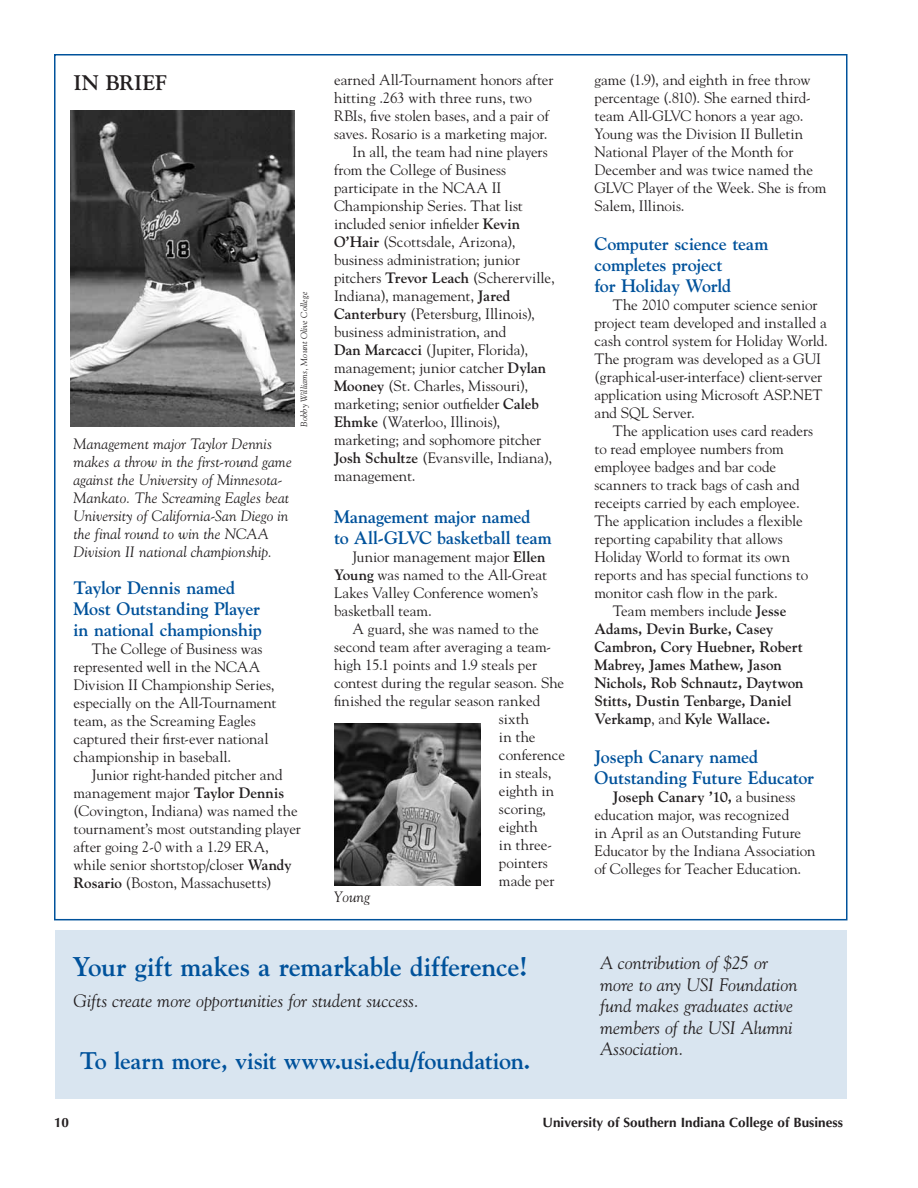
<style>
.page{position:relative;width:918px;height:1188px;background:#fff}
.page>*{position:absolute;margin:0;border:0;box-sizing:border-box;transform-origin:0 0}
.t1{font:700 27px "Goudy";letter-spacing:-.015em;color:#00529b}
.t2{font:700 24px "Goudy";letter-spacing:-.015em;color:#00529b}
.t3{font:700 21px "Goudy";letter-spacing:-.005em;color:#231f20}
.t4{font:700 18px/21px "Goudy";letter-spacing:-.01em;color:#00529b}
.t5{font:italic 18px/21.6px "Goudy";color:#231f20}
.t6{font:15px/18px "Goudy";letter-spacing:-.005em;color:#231f20}
.t7{font:italic 15px/18px "Goudy";letter-spacing:.01em;color:#231f20}
.t8{font:700 15px "Goudy";letter-spacing:-.005em;color:#231f20}
.t9{font:700 13.5px "Optima";color:#231f20}
.t10{font:italic 9px "Goudy";letter-spacing:.025em;color:#231f20}
.s1{font-weight:700}
.s2{font-weight:400}
</style>
<div class="page">
<img style="left:334px;top:723px;width:147px;height:163px">
<div style="left:55px;top:930px;width:791px;height:169px;background:#d9e5f0"></div>
<img style="left:71px;top:110px;width:224px;height:317px">
<h3 class="t3" style="left:74px;top:69px;width:95px">IN BRIEF</h3>
<p class="t7" style="left:74px;top:435px;width:220px">Management major Taylor Dennis makes a throw in the first-round game against the University of Minnesota-Mankato. The Screaming Eagles beat University of California-San Diego in the final round to win the NCAA Division II national championship.</p>
<p class="t10" style="left:298px;top:427px;width:136px;rotate:-90deg">Bobby Williams, Mount Olive College</p>
<p class="t4" style="left:74px;top:577px;width:190px">Taylor Dennis named<br>Most Outstanding Player in national championship</p>
<p class="t6" style="left:74px;top:639px;width:204px;text-indent:18px">The College of Business was represented well in the NCAA<br>Division II Championship Series, especially on the All-Tournament team, as the Screaming Eagles captured their first-ever national championship in baseball.</p>
<p class="t6" style="left:74px;top:765px;width:229px;text-indent:18px">Junior right-handed pitcher and management major <span class="s1">Taylor Dennis </span>(Covington, Indiana) was named the tournament’s most outstanding player after going 2-0 with a 1.29 ERA, while senior shortstop/closer <span class="s1">Wandy Rosario</span> (Boston, Massachusetts)</p>
<p class="t6" style="left:334px;top:71px;width:221px">earned All-Tournament honors after</p>
<p class="t6" style="left:334px;top:89px;width:200px">hitting .263 with three runs, two</p>
<p class="t6" style="left:334px;top:107px;width:216px">RBIs, five stolen bases, and a pair of</p>
<p class="t6" style="left:334px;top:125px;width:215px">saves. Rosario is a marketing major.</p>
<p class="t6" style="left:352px;top:143px;width:197px">In all, the team had nine players</p>
<p class="t6" style="left:334px;top:161px;width:174px">from the College of Business</p>
<p class="t6" style="left:334px;top:179px;width:169px">participate in the NCAA II</p>
<p class="t6" style="left:334px;top:197px;width:190px">Championship Series. That list</p>
<p class="t6" style="left:334px;top:215px;width:188px">included senior infielder <span class="s1">Kevin</span></p>
<p class="t6" style="left:334px;top:233px;width:183px"><span class="s1">O’Hair</span> (Scottsdale, Arizona),</p>
<p class="t6" style="left:334px;top:251px;width:188px">business administration; junior</p>
<p class="t6" style="left:334px;top:269px;width:222px">pitchers <span class="s1">Trevor Leach</span> (Schererville,</p>
<p class="t6" style="left:334px;top:287px;width:178px">Indiana), management, <span class="s1">Jared</span></p>
<p class="t6" style="left:334px;top:305px;width:203px"><span class="s1">Canterbury</span> (Petersburg, Illinois),</p>
<p class="t6" style="left:334px;top:323px;width:174px">business administration, and</p>
<p class="t6" style="left:334px;top:341px;width:196px"><span class="s1">Dan Marcacci</span> (Jupiter, Florida),</p>
<p class="t6" style="left:334px;top:359px;width:214px">management; junior catcher <span class="s1">Dylan</span></p>
<p class="t6" style="left:334px;top:377px;width:196px"><span class="s1">Mooney</span> (St. Charles, Missouri),</p>
<p class="t6" style="left:334px;top:395px;width:206px">marketing; senior outfielder <span class="s1">Caleb</span></p>
<p class="t6" style="left:334px;top:413px;width:168px"><span class="s1">Ehmke</span> (Waterloo, Illinois),</p>
<p class="t6" style="left:334px;top:431px;width:209px">marketing; and sophomore pitcher</p>
<p class="t6" style="left:334px;top:449px;width:220px"><span class="s1">Josh Schultze</span> (Evansville, Indiana),</p>
<p class="t6" style="left:334px;top:467px;width:83px">management.</p>
<p class="t4" style="left:334px;top:506px;width:219px">Management major named<br>to All-GLVC basketball team</p>
<p class="t6" style="left:334px;top:548px;width:214px;text-indent:18px">Junior management major <span class="s1">Ellen<br>Young</span> was named to the All-Great<br>Lakes Valley Conference women’s basketball team.</p>
<p class="t6" style="left:352px;top:620px;width:188px">A guard, she was named to the</p>
<p class="t6" style="left:334px;top:638px;width:219px">second team after averaging a team-</p>
<p class="t6" style="left:334px;top:656px;width:205px">high 15.1 points and 1.9 steals per</p>
<p class="t6" style="left:334px;top:674px;width:232px">contest during the regular season. She</p>
<p class="t6" style="left:334px;top:692px;width:208px">finished the regular season ranked</p>
<p class="t6" style="left:499px;top:710px;width:32px">sixth</p>
<p class="t6" style="left:499px;top:728px;width:38px">in the</p>
<p class="t6" style="left:499px;top:746px;width:68px">conference</p>
<p class="t6" style="left:499px;top:764px;width:54px">in steals,</p>
<p class="t6" style="left:499px;top:782px;width:57px">eighth in</p>
<p class="t6" style="left:499px;top:800px;width:49px">scoring,</p>
<p class="t6" style="left:499px;top:818px;width:40px">eighth</p>
<p class="t6" style="left:499px;top:836px;width:55px">in three-</p>
<p class="t6" style="left:499px;top:854px;width:50px">pointers</p>
<p class="t6" style="left:499px;top:872px;width:57px">made per</p>
<p class="t7" style="left:334px;top:888px;width:37px">Young</p>
<h1 class="t1" style="left:72px;top:950px;width:457px">Your gift makes a remarkable difference!</h1>
<p class="t5" style="left:74px;top:990px;width:347px">Gifts create more opportunities for student success.</p>
<h2 class="t2" style="left:80px;top:1046px;width:452px">To learn more, visit www.usi.edu/foundation.</h2>
<p class="t6" style="left:594px;top:71px;width:234px">game (1.9), and eighth in free throw percentage (.810). She earned third&shy;team All-GLVC honors a year ago.<br>Young was the Division II Bulletin<br>National Player of the Month for<br>December and was twice named the<br>GLVC Player of the Week. She is from<br>Salem, Illinois.</p>
<p class="t4" style="left:594px;top:233px;width:175px">Computer science team completes project<br>for Holiday World</p>
<p class="t6" style="left:594px;top:296px;width:235px;text-indent:18px">The 2010 computer science senior project team developed and installed a cash control system for Holiday World.<br>The program was developed as a GUI (graphical-user-interface) client-server application using Microsoft ASP.NET and SQL Server.</p>
<p class="t6" style="left:613px;top:422px;width:202px">The application uses card readers</p>
<p class="t6" style="left:594px;top:440px;width:191px">to read employee numbers from</p>
<p class="t6" style="left:594px;top:458px;width:183px">employee badges and bar code</p>
<p class="t6" style="left:594px;top:476px;width:207px">scanners to track bags of cash and</p>
<p class="t6" style="left:594px;top:494px;width:207px">receipts carried by each employee.</p>
<p class="t6" style="left:594px;top:512px;width:210px">The application includes a flexible</p>
<p class="t6" style="left:594px;top:530px;width:190px">reporting capability that allows</p>
<p class="t6" style="left:594px;top:548px;width:197px">Holiday World to format its own</p>
<p class="t6" style="left:594px;top:566px;width:215px">reports and has special functions to</p>
<p class="t6" style="left:594px;top:584px;width:185px">monitor cash flow in the park.</p>
<p class="t6" style="left:613px;top:602px;width:175px">Team members include <span class="s1">Jesse</span></p>
<p class="t8" style="left:594px;top:620px;width:180px">Adams, Devin Burke, Casey</p>
<p class="t8" style="left:594px;top:638px;width:210px">Cambron, Cory Huebner, Robert</p>
<p class="t8" style="left:594px;top:656px;width:189px">Mabrey, James Mathew, Jason</p>
<p class="t8" style="left:594px;top:674px;width:211px">Nichols, Rob Schnautz, Daytwon</p>
<p class="t8" style="left:594px;top:692px;width:199px">Stitts, Dustin Tenbarge, Daniel</p>
<p class="t8" style="left:594px;top:710px;width:177px">Verkamp<span class="s2">, and</span> Kyle Wallace.</p>
<p class="t4" style="left:594px;top:746px;width:221px">Joseph Canary named<br>Outstanding Future Educator</p>
<p class="t6" style="left:594px;top:788px;width:223px;text-indent:18px"><span class="s1">Joseph Canary ’10,</span> a business education major, was recognized<br>in April as an Outstanding Future Educator by the Indiana Association of Colleges for Teacher Education.</p>
<p class="t5" style="left:600px;top:952px;width:199px">A contribution of $25 or more to any USI Foundation fund makes graduates active members of the USI Alumni<br>Association.</p>
<p class="t9" style="left:54px;top:1114px;width:17px">10</p>
<p class="t9" style="left:543px;top:1114px;width:302px">University of Southern Indiana College of Business</p>
</div>
